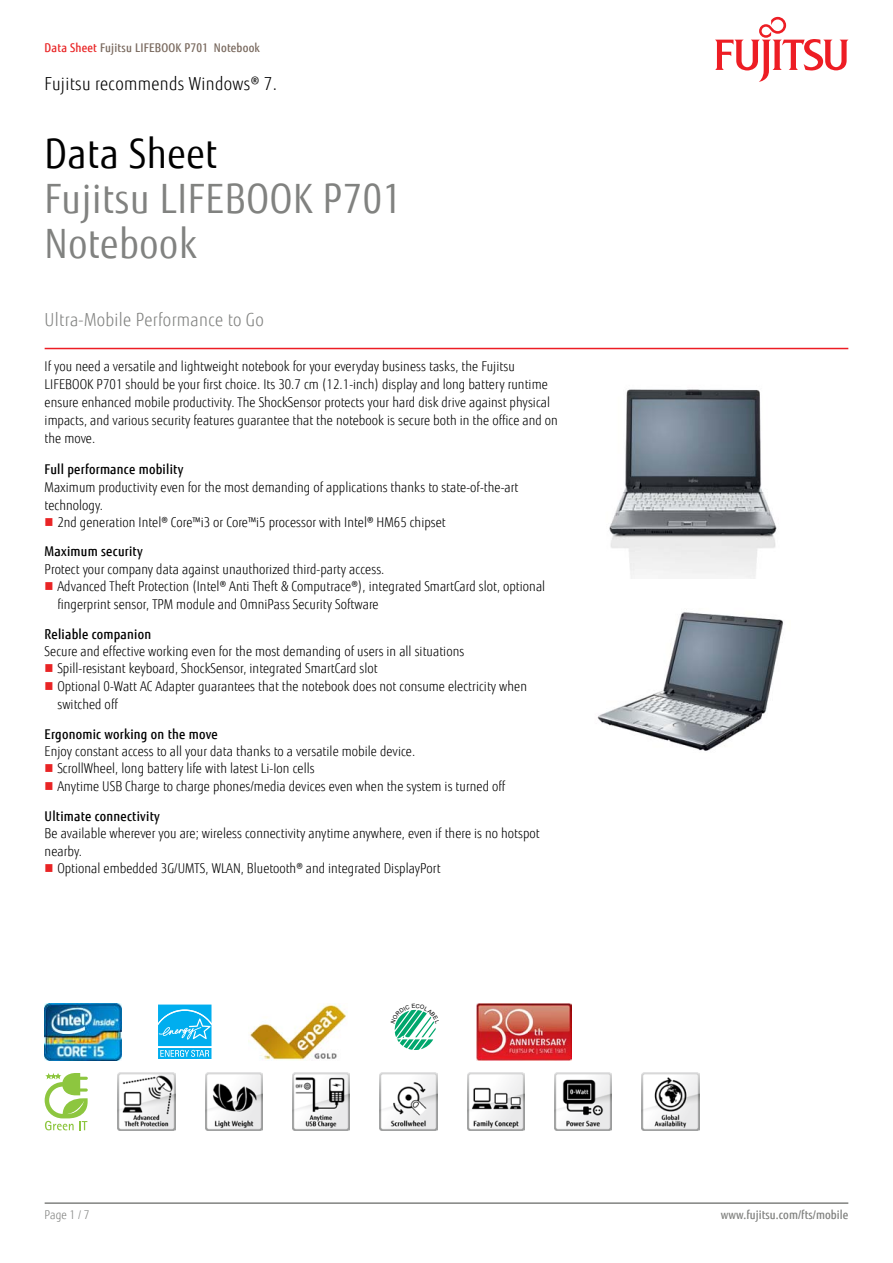
<style>
.page{position:relative;width:893px;height:1263px;background:#fff}
.page>*{position:absolute;margin:0;border:0;box-sizing:border-box;transform-origin:0 0}
.t1{font:40.5px/45px "Fujitsu Sans";letter-spacing:.02em;color:#818280;scale:.9 1}
.t2{font:40.5px "Fujitsu Sans";letter-spacing:.02em;color:#000;scale:.9 1}
.t3{font:300 18px "Fujitsu Sans";letter-spacing:.02em;color:#000;scale:.9 1}
.t4{font:300 18px "Fujitsu Sans";letter-spacing:.02em;color:#818280;scale:.9 1}
.t5{font:300 13.5px/18px "Fujitsu Sans";letter-spacing:.005em;color:#000;scale:.9 1}
.t6{font:500 13.5px "Fujitsu Sans";letter-spacing:.02em;color:#000;scale:.9 1}
.t7{font:500 12px "Fujitsu Sans";letter-spacing:.02em;color:#79695e;scale:.9 1}
.t8{font:500 12px "Fujitsu Sans";letter-spacing:.005em;color:#818280;scale:.9 1}
.t9{font:300 12px "Fujitsu Sans";color:#818280;scale:.9 1}
.s1{color:#e92425}
</style>
<div class="page">
<hr style="left:45px;top:1202px;width:803px;height:2px;background:#818280">
<hr style="left:45px;top:348px;width:803px;height:1px;background:#ed1d24">
<svg style="left:715px;top:17px;width:133px;height:65px"></svg>
<img style="left:609px;top:389px;width:168px;height:190px">
<img style="left:597px;top:609px;width:186px;height:142px">
<img style="left:45px;top:1003px;width:76px;height:58px">
<svg style="left:158px;top:1004px;width:54px;height:55px;background:#32bdf1"></svg>
<img style="left:248px;top:1003px;width:100px;height:58px">
<img style="left:476px;top:1003px;width:96px;height:58px">
<svg style="left:45px;top:1073px;width:43px;height:57px"></svg>
<img style="left:118px;top:1073px;width:57px;height:57px">
<img style="left:205px;top:1073px;width:57px;height:57px">
<img style="left:292px;top:1073px;width:58px;height:57px">
<img style="left:380px;top:1073px;width:57px;height:57px">
<img style="left:467px;top:1073px;width:57px;height:57px">
<img style="left:554px;top:1073px;width:58px;height:57px">
<img style="left:642px;top:1073px;width:57px;height:57px">
<svg style="left:394px;top:1009px;width:42px;height:41px"></svg>
<p class="t7" style="left:45px;top:40px;width:241px"><span class="s1">Data Sheet</span> Fujitsu LIFEBOOK P701 Notebook</p>
<h2 class="t3" style="left:45px;top:73px;width:260px">Fujitsu recommends Windows® 7.</h2>
<h1 class="t2" style="left:45px;top:130px;width:193px">Data Sheet</h1>
<h1 class="t1" style="left:45px;top:177px;width:398px">Fujitsu LIFEBOOK P701<br>Notebook</h1>
<h2 class="t4" style="left:45px;top:309px;width:245px">Ultra-Mobile Performance to Go</h2>
<p class="t5" style="left:45px;top:357px;width:572px">If you need a versatile and lightweight notebook for your everyday business tasks, the Fujitsu LIFEBOOK P701 should be your first choice. Its 30.7 cm (12.1-inch) display and long battery runtime ensure enhanced mobile productivity. The ShockSensor protects your hard disk drive against physical impacts, and various security features guarantee that the notebook is secure both in the office and on the move.</p>
<p class="t6" style="left:45px;top:461px;width:156px">Full performance mobility</p>
<p class="t5" style="left:45px;top:478px;width:528px">Maximum productivity even for the most demanding of applications thanks to state-of-the-art</p>
<p class="t5" style="left:45px;top:496px;width:66px">technology.</p>
<p class="t5" style="left:57px;top:513px;width:433px">2nd generation Intel® Core™i3 or Core™i5 processor with Intel® HM65 chipset</p>
<p class="t6" style="left:45px;top:543px;width:111px">Maximum security</p>
<p class="t5" style="left:57px;top:560px;width:544px;line-height:17.5px;text-indent:-13px">Protect your company data against unauthorized third-party access.<br>Advanced Theft Protection (Intel® Anti Theft &amp; Computrace®), integrated SmartCard slot, optional fingerprint sensor, TPM module and OmniPass Security Software</p>
<p class="t6" style="left:45px;top:625px;width:120px">Reliable companion</p>
<p class="t5" style="left:57px;top:642px;width:523px;text-indent:-13px">Secure and effective working even for the most demanding of users in all situations Spill-resistant keyboard, ShockSensor, integrated SmartCard slot<br>Optional 0-Watt AC Adapter guarantees that the notebook does not consume electricity when switched off</p>
<p class="t6" style="left:45px;top:725px;width:194px">Ergonomic working on the move</p>
<p class="t5" style="left:57px;top:742px;width:499px;line-height:17.5px;text-indent:-13px">Enjoy constant access to all your data thanks to a versatile mobile device.<br>ScrollWheel, long battery life with latest Li-Ion cells<br>Anytime USB Charge to charge phones/media devices even when the system is turned off</p>
<p class="t6" style="left:45px;top:808px;width:130px">Ultimate connectivity</p>
<p class="t5" style="left:45px;top:824px;width:551px">Be available wherever you are; wireless connectivity anytime anywhere, even if there is no hotspot</p>
<p class="t5" style="left:45px;top:842px;width:43px">nearby.</p>
<p class="t5" style="left:57px;top:859px;width:427px">Optional embedded 3G/UMTS, WLAN, Bluetooth® and integrated DisplayPort</p>
<p class="t9" style="left:45px;top:1208px;width:51px">Page 1 / 7</p>
<p class="t8" style="left:721px;top:1208px;width:143px">www.fujitsu.com/fts/mobile</p>
</div>
